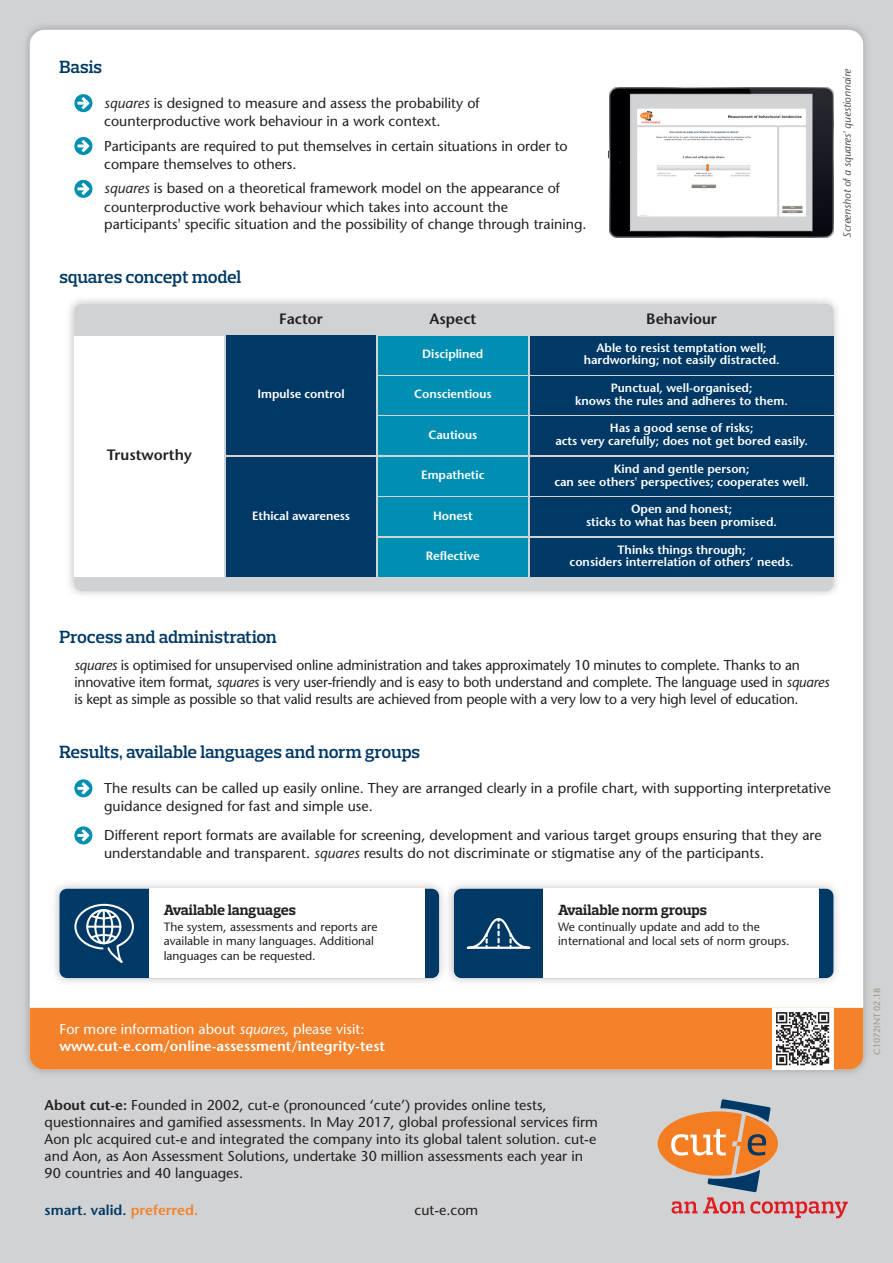
<style>
.page{position:relative;width:893px;height:1263px;background:#d1d2d4}
.page>*{position:absolute;margin:0;border:0;box-sizing:border-box;transform-origin:0 0}
.t1{font:600 18px "Prelo Slab";letter-spacing:-.01em;color:#003965}
.t2{font:700 15px "Prelo Slab";letter-spacing:-.01em;color:#231f20}
.t3{font:600 15px "Stone Sans";color:#231f20}
.t4{font:14.25px/17.1px "Stone Sans";color:#231f20}
.t5{font:600 14.25px/17.1px "Stone Sans";color:#fff}
.t6{font:600 14.25px "Stone Sans";color:#003965}
.t7{font:600 12px/12.8px "Stone Sans";color:#fff;text-align:center}
.t8{font:12px/14.4px "Stone Sans";color:#231f20}
.t9{font:italic 10.5px "Stone Sans";color:#4b4c4d}
.t10{font:9px "Stone Sans";color:#a19689}
.s1{font-style:italic}
.s2{font-weight:400}
.s3{font-weight:400;font-style:italic}
.s4{font-weight:600}
.s5{color:#f4822b}
</style>
<div class="page">
<div style="left:30px;top:30px;width:833px;height:1039px;background:#fff;border-radius:15px"></div>
<svg style="left:74px;top:94px;width:18px;height:18px"></svg>
<svg style="left:74px;top:137px;width:18px;height:18px"></svg>
<svg style="left:74px;top:180px;width:18px;height:18px"></svg>
<svg style="left:74px;top:779px;width:18px;height:18px"></svg>
<svg style="left:74px;top:826px;width:18px;height:18px"></svg>
<svg style="left:658px;top:1099px;width:190px;height:119px"></svg>
<div style="left:30px;top:1008px;width:833px;height:61px;background:#f4822b"></div>
<div style="left:772px;top:1008px;width:61px;height:61px;background:#fff"></div>
<svg style="left:776px;top:1012px;width:53px;height:53px"></svg>
<img style="left:54px;top:884px;width:386px;height:99px">
<div style="left:60px;top:889px;width:379px;height:89px;background:#003965;border-radius:7px"></div>
<div style="left:149px;top:889px;width:275px;height:89px;background:#fff"></div>
<svg style="left:74px;top:904px;width:60px;height:59px"></svg>
<img style="left:440px;top:884px;width:398px;height:99px">
<div style="left:454px;top:889px;width:379px;height:89px;background:#003965;border-radius:7px"></div>
<div style="left:543px;top:889px;width:276px;height:89px;background:#fff"></div>
<svg style="left:467px;top:918px;width:63px;height:31px"></svg>
<img style="left:609px;top:87px;width:224px;height:151px">
<img style="left:69px;top:299px;width:768px;height:296px">
<div style="left:74px;top:304px;width:759px;height:287px;background:#d1d2d4;border-radius:7px"></div>
<div style="left:74px;top:336px;width:150px;height:240px;background:#fff"></div>
<div style="left:530px;top:336px;width:303px;height:38px;background:#003965"></div>
<div style="left:530px;top:376px;width:303px;height:39px;background:#003965"></div>
<div style="left:530px;top:417px;width:303px;height:38px;background:#003965"></div>
<div style="left:530px;top:457px;width:303px;height:38px;background:#003965"></div>
<div style="left:530px;top:497px;width:303px;height:39px;background:#003965"></div>
<div style="left:530px;top:538px;width:303px;height:38px;background:#003965"></div>
<div style="left:378px;top:336px;width:150px;height:38px;background:#008fb3"></div>
<div style="left:378px;top:376px;width:150px;height:39px;background:#008fb3"></div>
<div style="left:378px;top:417px;width:150px;height:38px;background:#008fb3"></div>
<div style="left:378px;top:457px;width:150px;height:38px;background:#008fb3"></div>
<div style="left:378px;top:497px;width:150px;height:39px;background:#008fb3"></div>
<div style="left:378px;top:538px;width:150px;height:38px;background:#008fb3"></div>
<div style="left:226px;top:336px;width:150px;height:119px;background:#003965"></div>
<div style="left:226px;top:457px;width:150px;height:119px;background:#003965"></div>
<p class="t1" style="left:60px;top:61px;width:44px">Basis</p>
<p class="t4" style="left:104px;top:95px;width:377px;line-height:18.1px"><span class="s1">squares</span> is designed to measure and assess the probability of counterproductive work behaviour in a work context.</p>
<p class="t4" style="left:104px;top:138px;width:465px;line-height:18.1px">Participants are required to put themselves in certain situations in order to compare themselves to others.</p>
<p class="t4" style="left:104px;top:181px;width:484px;line-height:17.7px"><span class="s1">squares</span> is based on a theoretical framework model on the appearance of counterproductive work behaviour which takes into account the participants' specific situation and the possibility of change through training.</p>
<p class="t1" style="left:60px;top:271px;width:183px">squares concept model</p>
<p class="t3" style="left:107px;top:449px;width:87px">Trustworthy</p>
<p class="t3" style="left:279px;top:313px;width:45px">Factor</p>
<p class="t3" style="left:429px;top:313px;width:48px">Aspect</p>
<p class="t3" style="left:646px;top:313px;width:72px">Behaviour</p>
<p class="t7" style="left:584px;top:342px;width:197px">Able to resist temptation well; hardworking; not easily distracted.</p>
<p class="t7" style="left:575px;top:383px;width:214px">Punctual, well-organised;<br>knows the rules and adheres to them.</p>
<p class="t7" style="left:555px;top:423px;width:254px">Has a good sense of risks;<br>acts very carefully; does not get bored easily.</p>
<p class="t7" style="left:554px;top:463px;width:256px">Kind and gentle person;<br>can see others' perspectives; cooperates well.</p>
<p class="t7" style="left:586px;top:504px;width:192px">Open and honest;<br>sticks to what has been promised.</p>
<p class="t7" style="left:570px;top:544px;width:226px">Thinks things through;<br>considers interrelation of others’ needs.</p>
<p class="t7" style="left:422px;top:349px;width:63px">Disciplined</p>
<p class="t7" style="left:414px;top:389px;width:79px">Conscientious</p>
<p class="t7" style="left:429px;top:429px;width:50px">Cautious</p>
<p class="t7" style="left:421px;top:470px;width:65px">Empathetic</p>
<p class="t7" style="left:433px;top:510px;width:41px">Honest</p>
<p class="t7" style="left:426px;top:551px;width:55px">Reflective</p>
<p class="t7" style="left:257px;top:389px;width:89px">Impulse control</p>
<p class="t7" style="left:252px;top:510px;width:100px">Ethical awareness</p>
<p class="t9" style="left:843px;top:238px;width:170px;rotate:-90deg">Screenshot of a squares' questionnaire</p>
<p class="t1" style="left:60px;top:630px;width:219px">Process and administration</p>
<p class="t4" style="left:74px;top:658px;width:756px"><span class="s1">squares</span> is optimised for unsupervised online administration and takes approximately 10 minutes to complete. Thanks to an innovative item format, <span class="s1">squares</span> is very user-friendly and is easy to both understand and complete. The language used in <span class="s1">squares </span>is kept as simple as possible so that valid results are achieved from people with a very low to a very high level of education.</p>
<p class="t1" style="left:60px;top:746px;width:362px">Results, available languages and norm groups</p>
<p class="t4" style="left:104px;top:780px;width:728px;line-height:18.1px">The results can be called up easily online. They are arranged clearly in a profile chart, with supporting interpretative guidance designed for fast and simple use.</p>
<p class="t4" style="left:104px;top:827px;width:719px;line-height:18.1px">Different report formats are available for screening, development and various target groups ensuring that they are understandable and transparent. <span class="s1">squares</span> results do not discriminate or stigmatise any of the participants.</p>
<p class="t2" style="left:164px;top:905px;width:134px">Available languages</p>
<p class="t8" style="left:164px;top:921px;width:215px">The system, assessments and reports are available in many languages. Additional languages can be requested.</p>
<p class="t5" style="left:60px;top:1021px;width:327px"><span class="s2">For more information about</span> <span class="s3">squares</span><span class="s2">, please visit: </span>www.cut-e.com/online-assessment/integrity-test</p>
<p class="t2" style="left:558px;top:905px;width:150px">Available norm groups</p>
<p class="t8" style="left:558px;top:921px;width:233px">We continually update and add to the international and local sets of norm groups.</p>
<p class="t4" style="left:45px;top:1098px;width:555px"><span class="s4">About cut-e:</span> Founded in 2002, cut-e (pronounced ‘cute’) provides online tests, questionnaires and gamified assessments. In May 2017, global professional services firm Aon plc acquired cut-e and integrated the company into its global talent solution. cut-e and Aon, as Aon Assessment Solutions, undertake 30 million assessments each year in 90 countries and 40 languages.</p>
<p class="t6" style="left:45px;top:1204px;width:155px">smart. valid. <span class="s5">preferred.</span></p>
<p class="t4" style="left:415px;top:1203px;width:65px">cut-e.com</p>
<p class="t10" style="left:874px;top:1054px;width:69px;rotate:-90deg">C1072INT 02.18</p>
</div>
